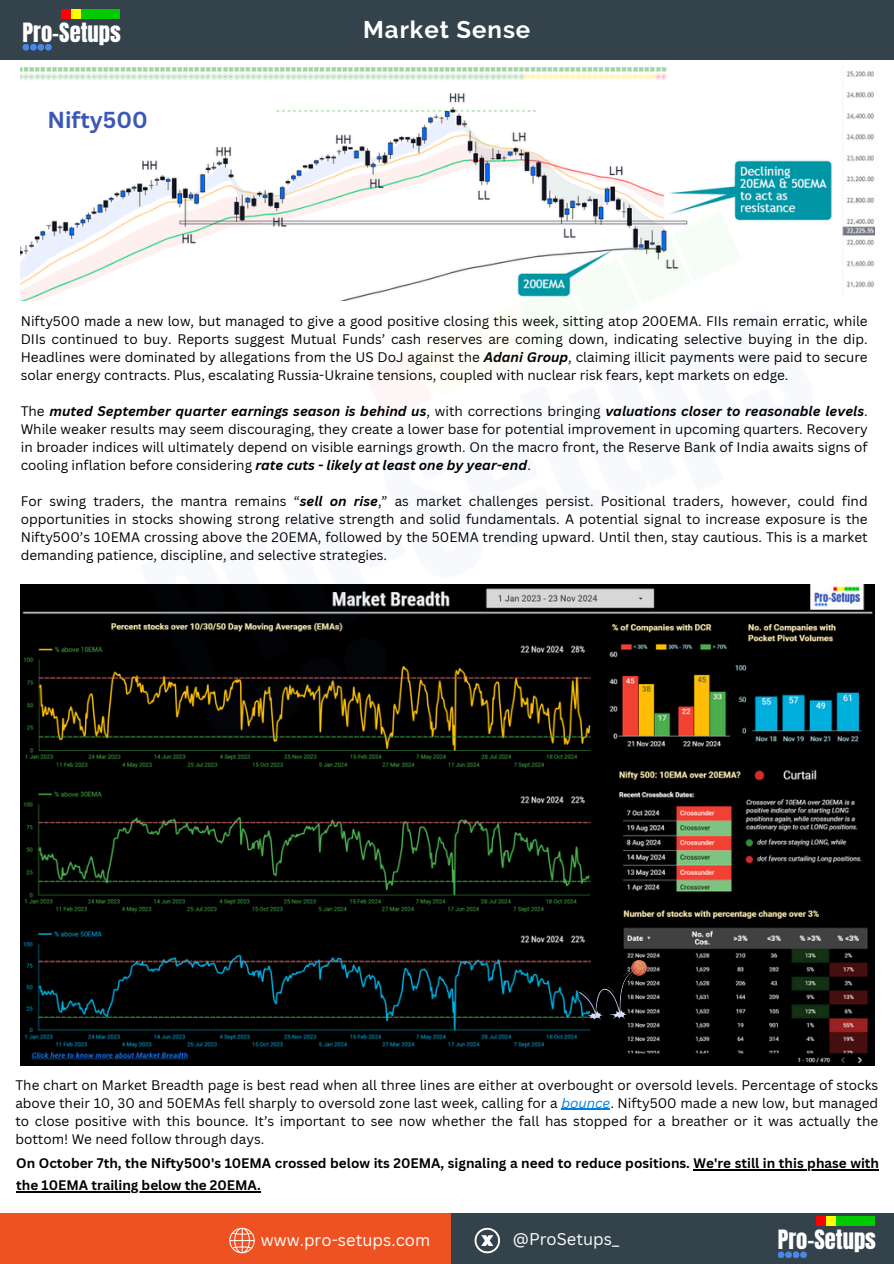
<style>
.page{position:relative;width:894px;height:1264px;background:#fff}
.page>*{position:absolute;margin:0;border:0;box-sizing:border-box;transform-origin:0 0}
.t1{font:700 24px "Raleway";letter-spacing:.04em;color:#fff}
.t2{font:22.65px "Anton";color:#fff}
.t3{font:700 22.5px "Canva Sans";color:#3b58b8}
.t4{font:16.5px "Canva Sans";color:#fff}
.t5{font:13.5px/18px "Canva Sans";color:#010101;text-align:justify}
.t6{font:13.5px/18px "Canva Sans";color:#000;text-align:justify}
.t7{font:700 13.5px "Canva Sans";color:#000}
.s1{font-weight:700;font-style:italic}
.s2{font-style:italic;color:#017fdd}
</style>
<div class="page">
<div style="left:0;top:1213px;width:462px;height:50px;background:#ef5222"></div>
<div style="left:450px;top:1213px;width:443px;height:50px;background:#34434b"></div>
<div style="left:0;top:0;width:893px;height:60px;background:#34434b"></div>
<div style="left:777px;top:1251px;width:7px;height:7px;background:#4a86e8;border-radius:50%"></div>
<svg style="left:784px;top:1251px;width:7px;height:7px"></svg>
<div style="left:792px;top:1251px;width:7px;height:7px;background:#4a86e8;border-radius:50%"></div>
<div style="left:816px;top:1216px;width:9px;height:9px;background:#f00"></div>
<div style="left:826px;top:1216px;width:9px;height:9px;background:#ff0"></div>
<div style="left:836px;top:1216px;width:9px;height:9px;background:#00ca00"></div>
<svg style="left:799px;top:1251px;width:7px;height:7px"></svg>
<div style="left:845px;top:1216px;width:10px;height:9px;background:#00ca00"></div>
<div style="left:855px;top:1216px;width:9px;height:9px;background:#00ca00"></div>
<div style="left:865px;top:1216px;width:9px;height:9px;background:#00ca00"></div>
<div style="left:23px;top:44px;width:6px;height:7px;background:#4a86e8;border-radius:50%"></div>
<div style="left:30px;top:44px;width:7px;height:7px;background:#4a86e8;border-radius:50%"></div>
<div style="left:37px;top:44px;width:7px;height:7px;background:#4a86e8;border-radius:50%"></div>
<div style="left:62px;top:9px;width:9px;height:9px;background:#f00"></div>
<div style="left:71px;top:9px;width:9px;height:9px;background:#ff0"></div>
<div style="left:81px;top:9px;width:9px;height:9px;background:#00ca00"></div>
<div style="left:45px;top:44px;width:7px;height:7px;background:#4a86e8;border-radius:50%"></div>
<div style="left:91px;top:9px;width:9px;height:9px;background:#00ca00"></div>
<div style="left:101px;top:9px;width:9px;height:9px;background:#00ca00"></div>
<div style="left:110px;top:9px;width:10px;height:9px;background:#00ca00"></div>
<svg style="left:474px;top:1227px;width:26px;height:26px"></svg>
<svg style="left:229px;top:1227px;width:26px;height:26px"></svg>
<img style="left:21px;top:67px;width:852px;height:233px">
<img style="left:21px;top:584px;width:852px;height:481px">
<img style="left:580px;top:960px;width:66px;height:59px">
<hr style="left:693px;top:1169px;width:185px;height:1px;background:#000">
<hr style="left:16px;top:1190px;width:245px;height:2px;background:#000">
<hr style="left:561px;top:1108px;width:49px;height:1px;background:#017fdd">
<img style="left:22px;top:140px;width:853px;height:691px">
<p class="t2" style="left:23px;top:16px;width:100px">Pro-Setups</p>
<p class="t3" style="left:47px;top:104px;width:102px">Nifty500</p>
<h1 class="t1" style="left:363px;top:16px;width:168px">Market Sense</h1>
<h3 class="t5" style="left:21px;top:311px;width:848px">Nifty500 made a new low, but managed to give a good positive closing this week, sitting atop 200EMA. FIIs remain erratic, while DIIs continued to buy. Reports suggest Mutual Funds’ cash reserves are coming down, indicating selective buying in the dip.<br>Headlines were dominated by allegations from the US DoJ against the <span class="s1">Adani Group</span>, claiming illicit payments were paid to secure solar energy contracts. Plus, escalating Russia-Ukraine tensions, coupled with nuclear risk fears, kept markets on edge.</h3>
<p class="t5" style="left:21px;top:401px;width:848px">The <span class="s1">muted September quarter earnings season is behind us</span>, with corrections bringing <span class="s1">valuations closer to reasonable levels</span>.<br>While weaker results may seem discouraging, they create a lower base for potential improvement in upcoming quarters. Recovery in broader indices will ultimately depend on visible earnings growth. On the macro front, the Reserve Bank of India awaits signs of cooling inflation before considering <span class="s1">rate cuts - likely at least one by year-end</span>.</p>
<h3 class="t5" style="left:21px;top:491px;width:848px">For swing traders, the mantra remains “<span class="s1">sell on rise</span>,” as market challenges persist. Positional traders, however, could find opportunities in stocks showing strong relative strength and solid fundamentals. A potential signal to increase exposure is the Nifty500’s 10EMA crossing above the 20EMA, followed by the 50EMA trending upward. Until then, stay cautious. This is a market demanding patience, discipline, and selective strategies.</h3>
<p class="t6" style="left:15px;top:1075px;width:864px">The chart on Market Breadth page is best read when all three lines are either at overbought or oversold levels. Percentage of stocks above their 10, 30 and 50EMAs fell sharply to oversold zone last week, calling for a <span class="s2">bounce</span>. Nifty500 made a new low, but managed to close positive with this bounce. It’s important to see now whether the fall has stopped for a breather or it was actually the bottom! We need follow through days.</p>
<p class="t7" style="left:16px;top:1154px;width:864px">On October 7th, the Nifty500's 10EMA crossed below its 20EMA, signaling a need to reduce positions. We're still in this phase with</p>
<h4 class="t7" style="left:16px;top:1175px;width:246px">the 10EMA trailing below the 20EMA.</h4>
<p class="t4" style="left:261px;top:1228px;width:171px">www.pro-setups.com</p>
<p class="t4" style="left:513px;top:1227px;width:108px">@ProSetups_</p>
<h2 class="t2" style="left:777px;top:1223px;width:100px">Pro-Setups</h2>
</div>
